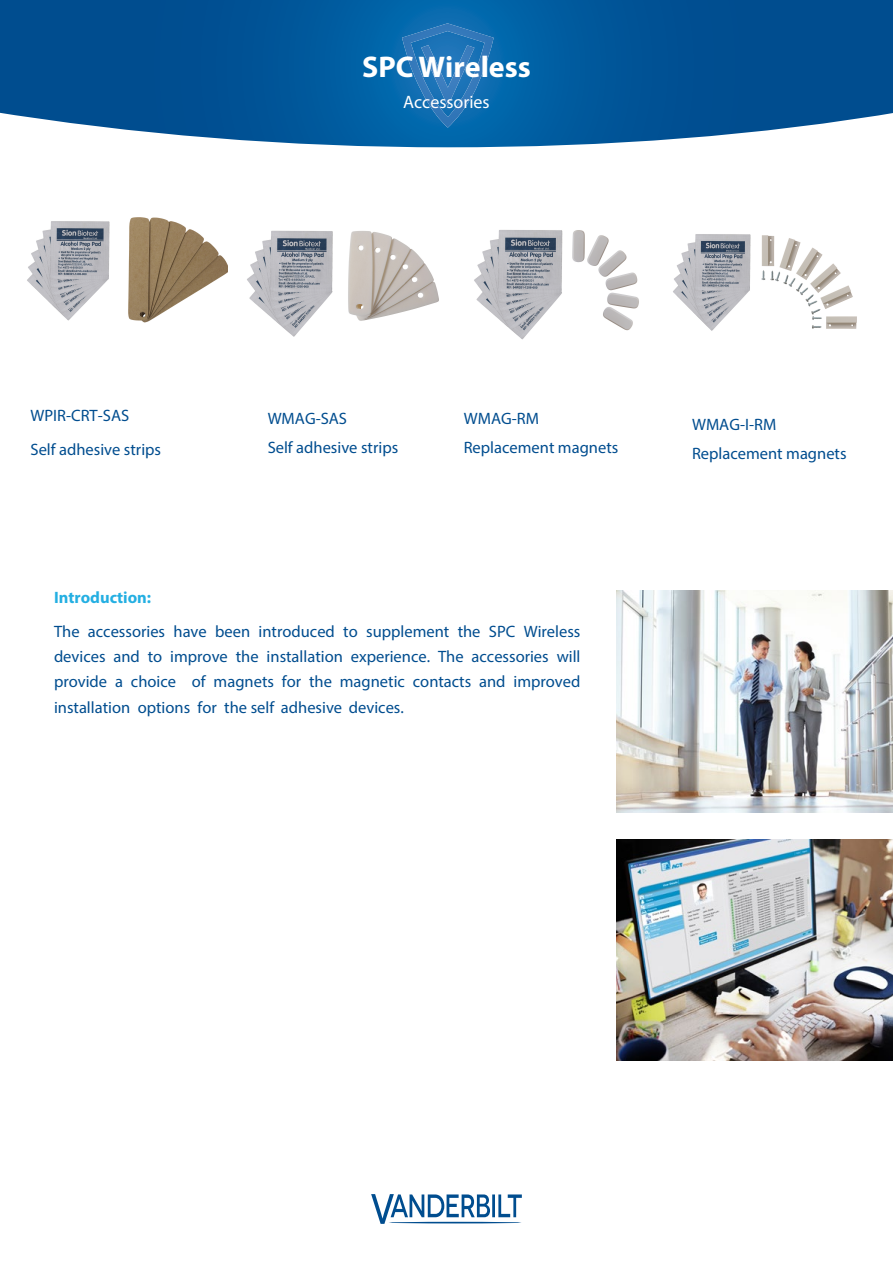
<style>
.page{position:relative;width:893px;height:1263px;background:#fff}
.page>*{position:absolute;margin:0;border:0;box-sizing:border-box;transform-origin:0 0}
.t1{font:700 30px "Myriad Pro";color:#fff}
.t2{font:18px "Myriad Pro";color:#fff}
.t3{font:16.5px/25.5px "Myriad Pro";color:#004d8f}
.t4{font:700 16.5px "Myriad Pro";color:#24afe2}
</style>
<div class="page">
<svg style="left:0;top:0;width:893px;height:147px;background:#12609e"></svg>
<svg style="left:402px;top:23px;width:92px;height:105px;background:#1f73b6"></svg>
<svg style="left:371px;top:1194px;width:151px;height:30px"></svg>
<hr style="left:389px;top:1222px;width:133px;height:1px;background:#004d8f;border-radius:50%">
<img style="left:617px;top:591px;width:276px;height:221px">
<img style="left:617px;top:839px;width:276px;height:221px">
<img style="left:4px;top:143px;width:244px;height:180px">
<img style="left:229px;top:163px;width:210px;height:174px">
<img style="left:474px;top:230px;width:165px;height:110px">
<img style="left:673px;top:234px;width:184px;height:97px">
<h1 class="t1" style="left:362px;top:47px;width:170px">SPC Wireless</h1>
<p class="t2" style="left:403px;top:91px;width:88px">Accessories</p>
<p class="t3" style="left:31px;top:398px;width:132px;line-height:34px">WPIR-CRT-SAS<br>Self adhesive strips</p>
<p class="t3" style="left:268px;top:404px;width:132px;line-height:28.3px">WMAG-SAS<br>Self adhesive strips</p>
<p class="t3" style="left:464px;top:404px;width:156px;line-height:28.3px">WMAG-RM<br>Replacement magnets</p>
<p class="t3" style="left:692px;top:410px;width:156px;line-height:28.3px">WMAG-I-RM<br>Replacement magnets</p>
<p class="t4" style="left:54px;top:587px;width:99px">Introduction:</p>
<p class="t3" style="left:54px;top:618px;width:528px;text-align:justify">The accessories have been introduced to supplement the SPC Wireless devices and to improve the installation experience. The accessories will provide a choice of magnets for the magnetic contacts and improved installation options for the self adhesive devices.</p>
</div>
